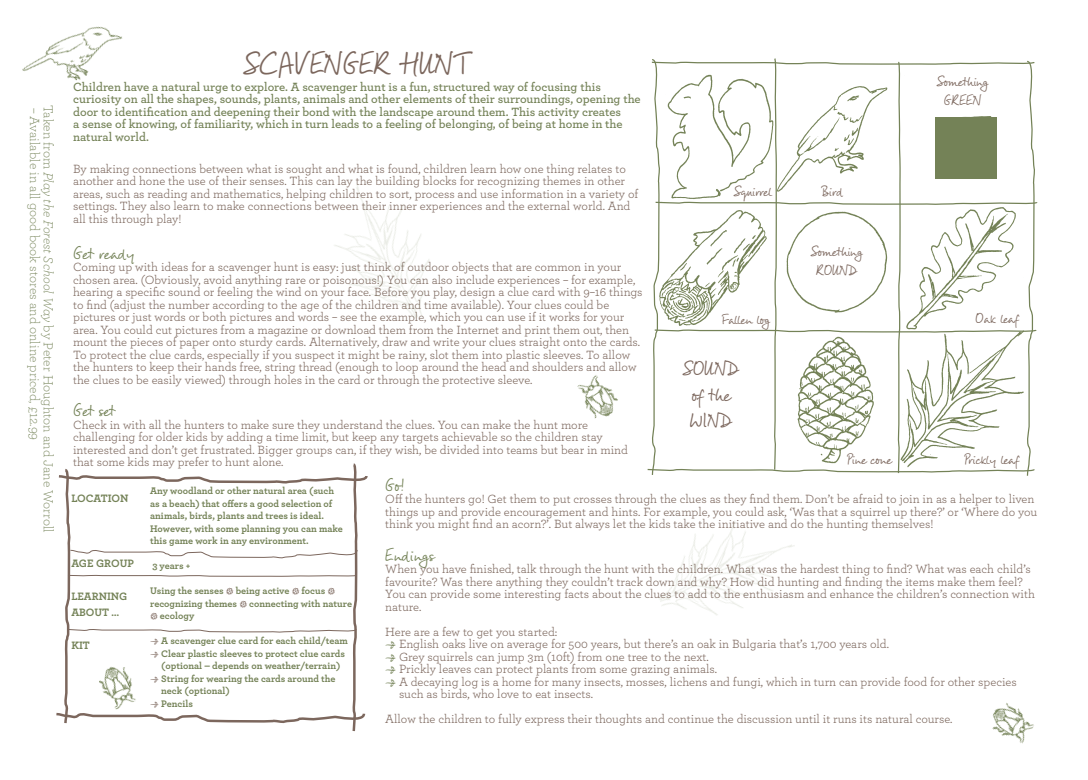
<style>
.page{position:relative;width:1088px;height:780px;background:#fff}
.page>*{position:absolute;margin:0;border:0;box-sizing:border-box;transform-origin:0 0}
.A_head{font:35px "Somerfield Plain";color:#7c675d}
.anno{font:22.5px "Somerfield Plain";color:#7c675d}
.b_head{font:20px "Somerfield Plain";color:#748257}
.anno-2{font:16.25px/18.8px "Somerfield Plain";color:#7c675d;text-align:center}
.t1{font:300 13.75px "Archer";color:#748257}
.main_text_no_indent{font:12.5px/12.5px "Archer";color:#7c675d}
.b_head-2{font:12.5px/12.5px "Archer";color:#7c675d}
.author_intro{font:600 12.5px/12.5px "Archer";color:#748257}
.main_text_no_line_sp{font:12.5px/12.5px "Archer";color:#7c675d}
.exercise_new_green{font:700 11.25px/16.2px "Archer";color:#748257}
.exercise_new_green-2{font:700 10px/12.5px "Archer";color:#748257}
.s1{font-style:italic}
.s2{font-family:"Arno Pro";font-weight:700;color:#748257}
.s3{font-family:"Arno Pro";color:#7c675d}
</style>
<div class="page">
<img style="left:22px;top:26px;width:101px;height:55px">
<img style="left:334px;top:185px;width:95px;height:133px">
<svg style="left:56px;top:463px;width:312px;height:269px"></svg>
<img style="left:992px;top:703px;width:42px;height:41px">
<svg style="left:647px;top:58px;width:391px;height:418px"></svg>
<div style="left:663px;top:338px;width:103px;height:115px;background:#fff"></div>
<img style="left:659px;top:521px;width:136px;height:94px">
<img style="left:577px;top:375px;width:41px;height:44px">
<p class="t1" style="left:57px;top:105px;width:429px;rotate:90deg">Taken from <span class="s1">Play the Forest School Way</span> by Peter Houghton and Jane Worroll</p>
<p class="t1" style="left:44px;top:108px;width:334px;rotate:90deg">– Available in all good book stores and online priced, £12.99</p>
<p class="A_head" style="left:243px;top:51px;width:231px">SCAVENGER HUNT</p>
<p class="author_intro" style="left:73px;top:79px;width:569px">Children have a natural urge to explore. A scavenger hunt is a fun, structured way of focusing this curiosity on all the shapes, sounds, plants, animals and other elements of their surroundings, opening the door to identification and deepening their bond with the landscape around them. This activity creates<br>a sense of knowing, of familiarity, which in turn leads to a feeling of belonging, of being at home in the natural world.</p>
<p class="main_text_no_indent" style="left:73px;top:162px;width:567px">By making connections between what is sought and what is found, children learn how one thing relates to another and hone the use of their senses. This can lay the building blocks for recognizing themes in other areas, such as reading and mathematics, helping children to sort, process and use information in a variety of settings. They also learn to make connections between their inner experiences and the external world. And all this through play!</p>
<p class="b_head" style="left:73px;top:245px;width:63px">Get ready</p>
<p class="b_head-2" style="left:73px;top:260px;width:571px">Coming up with ideas for a scavenger hunt is easy: just think of outdoor objects that are common in your chosen area. (Obviously, avoid anything rare or poisonous!) You can also include experiences – for example, hearing a specific sound or feeling the wind on your face. Before you play, design a clue card with 9–16 things to find (adjust the number according to the age of the children and time available). Your clues could be pictures or just words or both pictures and words – see the example, which you can use if it works for your area. You could cut pictures from a magazine or download them from the Internet and print them out, then mount the pieces of paper onto sturdy cards. Alternatively, draw and write your clues straight onto the cards.<br>To protect the clue cards, especially if you suspect it might be rainy, slot them into plastic sleeves. To allow the hunters to keep their hands free, string thread (enough to loop around the head and shoulders and allow the clues to be easily viewed) through holes in the card or through the protective sleeve.</p>
<p class="b_head" style="left:73px;top:403px;width:43px">Get set</p>
<p class="main_text_no_indent" style="left:73px;top:418px;width:556px">Check in with all the hunters to make sure they understand the clues. You can make the hunt more challenging for older kids by adding a time limit, but keep any targets achievable so the children stay interested and don’t get frustrated. Bigger groups can, if they wish, be divided into teams but bear in mind that some kids may prefer to hunt alone.</p>
<p class="exercise_new_green" style="left:71px;top:489px;width:59px">LOCATION</p>
<p class="anno-2" style="left:936px;top:74px;width:53px">Something<br>GREEN</p>
<p class="anno-2" style="left:734px;top:184px;width:39px">Squirrel</p>
<p class="anno-2" style="left:821px;top:184px;width:23px">Bird</p>
<p class="anno-2" style="left:811px;top:244px;width:53px">Something<br>ROUND</p>
<p class="anno-2" style="left:722px;top:312px;width:49px">Fallen log</p>
<p class="anno-2" style="left:975px;top:312px;width:45px">Oak leaf</p>
<p class="anno" style="left:683px;top:360px;width:58px">SOUND</p>
<p class="anno" style="left:691px;top:386px;width:41px">of the</p>
<p class="anno" style="left:690px;top:412px;width:44px">WIND</p>
<p class="anno-2" style="left:964px;top:452px;width:56px">Prickly leaf</p>
<p class="anno-2" style="left:847px;top:452px;width:46px">Pine cone</p>
<p class="b_head" style="left:385px;top:477px;width:21px">Go!</p>
<p class="main_text_no_indent" style="left:385px;top:492px;width:654px">Off the hunters go! Get them to put crosses through the clues as they find them. Don’t be afraid to join in as a helper to liven things up and provide encouragement and hints. For example, you could ask, ‘Was that a squirrel up there?’ or ‘Where do you think you might find an acorn?’. But always let the kids take the initiative and do the hunting themselves!</p>
<p class="b_head" style="left:385px;top:547px;width:51px">Endings</p>
<p class="main_text_no_indent" style="left:385px;top:562px;width:651px">When you have finished, talk through the hunt with the children. What was the hardest thing to find? What was each child’s favourite? Was there anything they couldn’t track down and why? How did hunting and finding the items make them feel?<br>You can provide some interesting facts about the clues to add to the enthusiasm and enhance the children’s connection with nature.</p>
<p class="main_text_no_indent" style="left:385px;top:624px;width:174px">Here are a few to get you started:</p>
<p class="main_text_no_line_sp" style="left:385px;top:637px;width:505px"><span class="s2">•</span> English oaks live on average for 500 years, but there’s an oak in Bulgaria that’s 1,700 years old.</p>
<p class="main_text_no_line_sp" style="left:385px;top:649px;width:325px"><span class="s2">•</span> Grey squirrels can jump 3m (10ft) from one tree to the next.</p>
<p class="main_text_no_line_sp" style="left:385px;top:662px;width:333px"><span class="s2">•</span> Prickly leaves can protect plants from some grazing animals.</p>
<p class="main_text_no_line_sp" style="left:399px;top:674px;width:619px;text-indent:-14px"><span class="s2">•</span> A decaying log is a home for many insects, mosses, lichens and fungi, which in turn can provide food for other species such as birds, who love to eat insects.</p>
<p class="main_text_no_indent" style="left:385px;top:712px;width:569px">Allow the children to fully express their thoughts and continue the discussion until it runs its natural course.</p>
<p class="exercise_new_green-2" style="left:150px;top:484px;width:185px">Any woodland or other natural area (such</p>
<p class="exercise_new_green-2" style="left:150px;top:496px;width:184px">as a beach) that offers a good selection of</p>
<p class="exercise_new_green-2" style="left:150px;top:509px;width:175px">animals, birds, plants and trees is ideal.</p>
<p class="exercise_new_green-2" style="left:150px;top:521px;width:194px">However, with some planning you can make</p>
<p class="exercise_new_green-2" style="left:150px;top:534px;width:160px">this game work in any environment.</p>
<p class="exercise_new_green-2" style="left:152px;top:559px;width:40px">3 years +</p>
<p class="exercise_new_green-2" style="left:150px;top:584px;width:187px">Using the senses <span class="s3">•</span> being active <span class="s3">•</span> focus <span class="s3">•</span></p>
<p class="exercise_new_green-2" style="left:150px;top:596px;width:203px">recognizing themes <span class="s3">•</span> connecting with nature</p>
<p class="exercise_new_green-2" style="left:150px;top:609px;width:46px"><span class="s3">•</span> ecology</p>
<p class="exercise_new_green-2" style="left:150px;top:634px;width:199px"><span class="s3">•</span> A scavenger clue card for each child/team</p>
<p class="exercise_new_green-2" style="left:161px;top:646px;width:185px;text-indent:-11px"><span class="s3">•</span> Clear plastic sleeves to protect clue cards (optional – depends on weather/terrain)</p>
<p class="exercise_new_green-2" style="left:150px;top:671px;width:187px"><span class="s3">•</span> String for wearing the cards around the</p>
<p class="exercise_new_green-2" style="left:161px;top:684px;width:70px">neck (optional)</p>
<p class="exercise_new_green-2" style="left:150px;top:696px;width:44px"><span class="s3">•</span> Pencils</p>
<p class="exercise_new_green" style="left:71px;top:554px;width:64px">AGE GROUP</p>
<p class="exercise_new_green" style="left:71px;top:587px;width:58px">LEARNING<br>ABOUT …</p>
<p class="exercise_new_green" style="left:71px;top:636px;width:20px">KIT</p>
</div>
